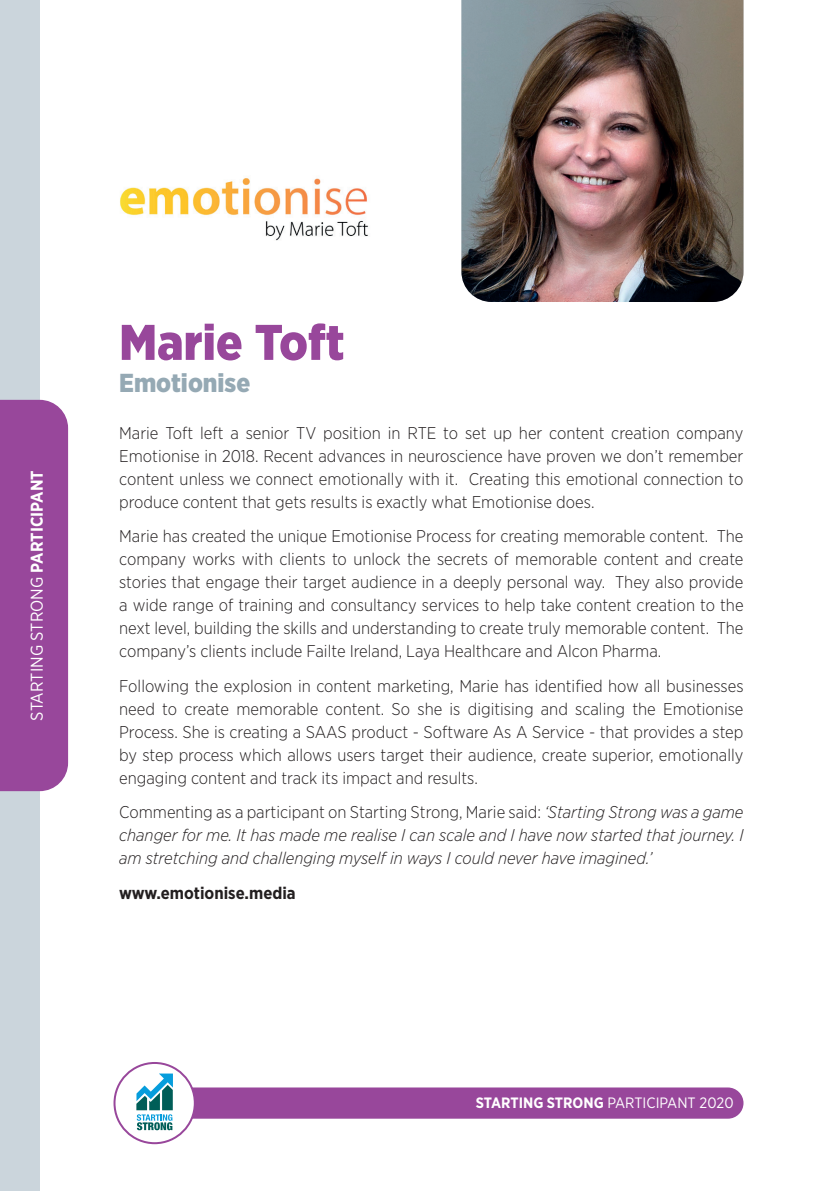
<style>
.page{position:relative;width:840px;height:1191px;background:#fff}
.page>*{position:absolute;margin:0;border:0;box-sizing:border-box;transform-origin:0 0}
.t1{font:900 50px "Gotham Narrow";color:#98479b}
.t2{font:900 26px "Gotham Narrow";color:#95a9b4}
.t3{font:300 17px/23px "Gotham Narrow";color:#231f20;text-align:justify}
.t4{font:italic 300 17px/23px "Gotham Narrow";color:#231f20;text-align:justify}
.t5{font:17px "Gotham Narrow";color:#fff}
.t6{font:700 17px "Gotham Narrow";color:#231f20}
.t7{font:15px "Gotham Narrow";color:#fff}
.s1{font-weight:700}
.s2{font-style:normal}
</style>
<div class="page">
<div style="left:0;top:0;width:40px;height:1191px;background:#cbd5dc"></div>
<div style="left:143px;top:1087px;width:600px;height:31px;background:#98479b;border-radius:16px"></div>
<div style="left:114px;top:1063px;width:81px;height:80px;background:#fff;border-radius:50%"></div>
<div style="left:113px;top:1062px;width:83px;height:82px;border:2px solid #98479b;border-radius:50%"></div>
<svg style="left:136px;top:1073px;width:37px;height:57px"></svg>
<div style="left:0;top:400px;width:68px;height:391px;background:#98479b"></div>
<img style="left:461px;top:0;width:282px;height:302px">
<img style="left:120px;top:178px;width:249px;height:63px">
<p class="t5" style="left:26px;top:720px;width:252px;rotate:-90deg">STARTING STRONG <span class="s1">PARTICIPANT</span></p>
<h1 class="t1" style="left:119px;top:309px;width:227px">Marie Toft</h1>
<h2 class="t2" style="left:119px;top:365px;width:132px">Emotionise</h2>
<p class="t3" style="left:119px;top:421px;width:625px">Marie Toft left a senior TV position in RTE to set up her content creation company Emotionise in 2018. Recent advances in neuroscience have proven we don’t remember content unless we connect emotionally with it. Creating this emotional connection to produce content that gets results is exactly what Emotionise does.</p>
<p class="t3" style="left:119px;top:524px;width:625px">Marie has created the unique Emotionise Process for creating memorable content. The company works with clients to unlock the secrets of memorable content and create stories that engage their target audience in a deeply personal way. They also provide a wide range of training and consultancy services to help take content creation to the next level, building the skills and understanding to create truly memorable content. The company’s clients include Failte Ireland, Laya Healthcare and Alcon Pharma.</p>
<p class="t3" style="left:119px;top:674px;width:625px">Following the explosion in content marketing, Marie has identified how all businesses need to create memorable content. So she is digitising and scaling the Emotionise Process. She is creating a SAAS product - Software As A Service - that provides a step by step process which allows users target their audience, create superior, emotionally engaging content and track its impact and results.</p>
<p class="t4" style="left:119px;top:800px;width:625px"><span class="s2">Commenting as a participant on Starting Strong, Marie said:</span> ‘Starting Strong was a game changer for me. It has made me realise I can scale and I have now started that journey. I am stretching and challenging myself in ways I could never have imagined.’</p>
<p class="t6" style="left:119px;top:881px;width:178px">www.emotionise.media</p>
<p class="t7" style="left:475px;top:1093px;width:259px"><span class="s1">STARTING STRONG</span> PARTICIPANT 2020</p>
</div>
